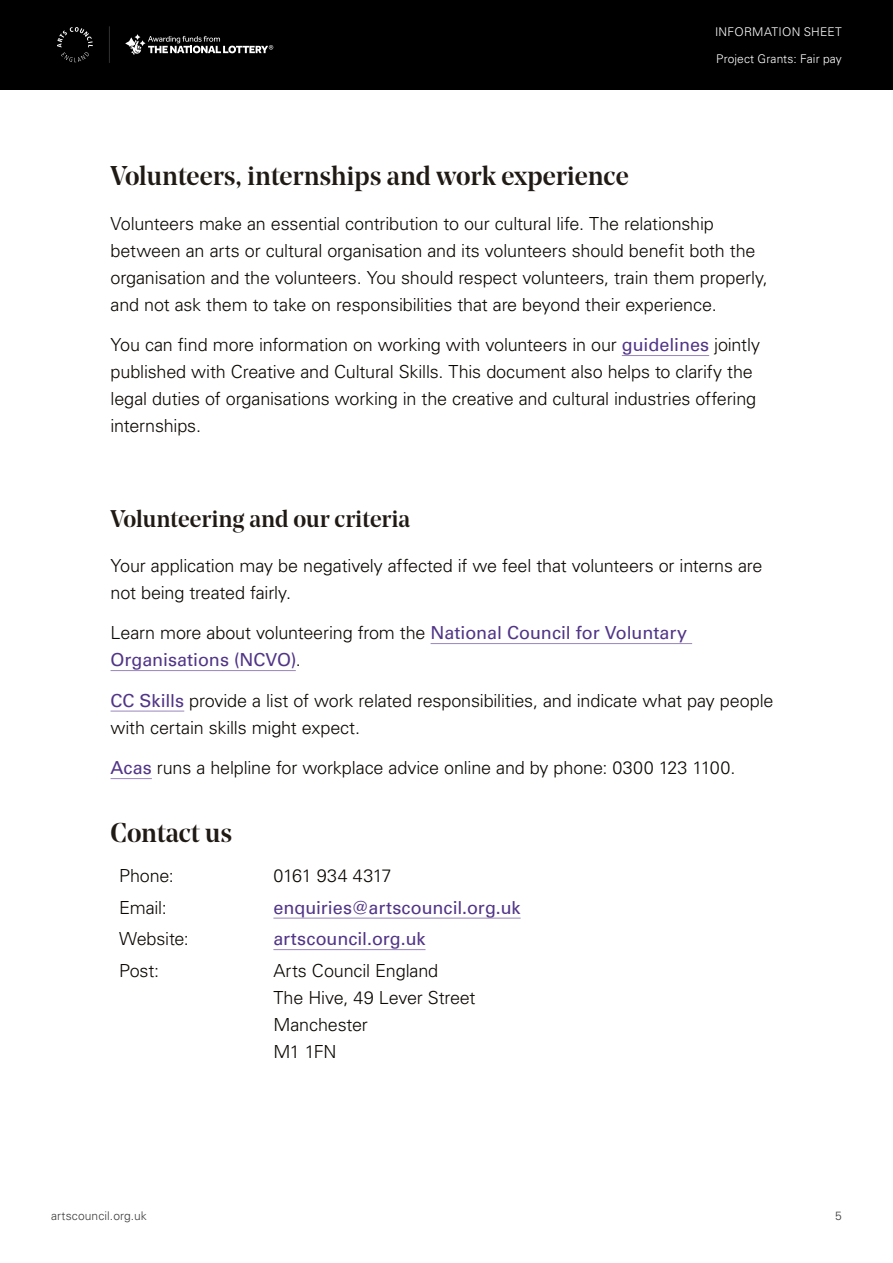
<style>
.page{position:relative;width:893px;height:1263px;background:#fff}
.page>*{position:absolute;margin:0;border:0;box-sizing:border-box;transform-origin:0 0}
.t1{font:500 27px "Noe Display";color:#201a15}
.t2{font:500 24px "Noe Display";color:#201a15}
.t3{font:300 18px/27px "Univers LT Std";letter-spacing:-.01em;color:#0b0700}
.t4{font:18px "Univers LT Pro 55 Roman";letter-spacing:-.005em;color:#513587}
.t5{font:300 12px "Univers LT Std";letter-spacing:.015em;color:#fff}
.t6{font:300 12px "Univers LT Std";letter-spacing:.01em;color:#3c3c3b}
.s1{font-family:"Univers LT Pro 55 Roman";font-weight:400;color:#513587}
.s2{font-family:"Univers LT Std";font-weight:300;color:#0b0700}
</style>
<div class="page">
<div style="left:0;top:0;width:893px;height:89px;background:#000"></div>
<svg style="left:57px;top:27px;width:36px;height:35px"></svg>
<svg style="left:125px;top:34px;width:148px;height:21px"></svg>
<hr style="left:109px;top:26px;width:1px;height:37px;background:#fff">
<hr style="left:622px;top:355px;width:87px;height:1px;background:#9986bb">
<hr style="left:431px;top:643px;width:261px;height:1px;background:#9986bb">
<hr style="left:111px;top:670px;width:185px;height:1px;background:#9986bb">
<hr style="left:111px;top:711px;width:73px;height:1px;background:#9986bb">
<hr style="left:111px;top:778px;width:41px;height:1px;background:#9986bb">
<hr style="left:273px;top:918px;width:248px;height:1px;background:#9986bb">
<hr style="left:273px;top:949px;width:152px;height:1px;background:#9986bb">
<p class="t5" style="left:715px;top:25px;width:128px">INFORMATION SHEET</p>
<p class="t5" style="left:716px;top:52px;width:127px">Project Grants: Fair pay</p>
<h1 class="t1" style="left:111px;top:158px;width:520px">Volunteers, internships and work experience</h1>
<p class="t3" style="left:111px;top:210px;width:659px">Volunteers make an essential contribution to our cultural life. The relationship between an arts or cultural organisation and its volunteers should benefit both the organisation and the volunteers. You should respect volunteers, train them properly, and not ask them to take on responsibilities that are beyond their experience.</p>
<p class="t3" style="left:111px;top:331px;width:651px">You can find more information on working with volunteers in our <span class="s1">guidelines</span> jointly published with Creative and Cultural Skills. This document also helps to clarify the legal duties of organisations working in the creative and cultural industries offering internships.</p>
<h2 class="t2" style="left:111px;top:503px;width:301px">Volunteering and our criteria</h2>
<p class="t3" style="left:111px;top:552px;width:653px">Your application may be negatively affected if we feel that volunteers or interns are not being treated fairly.</p>
<p class="t3" style="left:111px;top:619px;width:578px">Learn more about volunteering from the <span class="s1">National Council for Voluntary</span></p>
<p class="t4" style="left:111px;top:647px;width:192px">Organisations (NCVO)<span class="s2">.</span></p>
<p class="t3" style="left:111px;top:687px;width:664px"><span class="s1">CC Skills</span> provide a list of work related responsibilities, and indicate what pay people with certain skills might expect.</p>
<p class="t3" style="left:111px;top:754px;width:626px"><span class="s1">Acas</span> runs a helpline for workplace advice online and by phone: 0300 123 1100.</p>
<h1 class="t1" style="left:111px;top:815px;width:123px">Contact us</h1>
<p class="t3" style="left:119px;top:862px;width:56px">Phone:</p>
<p class="t3" style="left:273px;top:862px;width:120px">0161 934 4317</p>
<p class="t3" style="left:119px;top:894px;width:49px">Email:</p>
<p class="t4" style="left:273px;top:895px;width:249px">enquiries@artscouncil.org.uk</p>
<p class="t3" style="left:119px;top:925px;width:71px">Website:</p>
<p class="t4" style="left:273px;top:926px;width:154px">artscouncil.org.uk</p>
<p class="t3" style="left:119px;top:957px;width:42px">Post:</p>
<p class="t3" style="left:273px;top:957px;width:204px">Arts Council England<br>The Hive, 49 Lever Street<br>Manchester<br>M1 1FN</p>
<p class="t6" style="left:51px;top:1208px;width:97px">artscouncil.org.uk</p>
<p class="t6" style="left:835px;top:1208px;width:8px">5</p>
</div>
